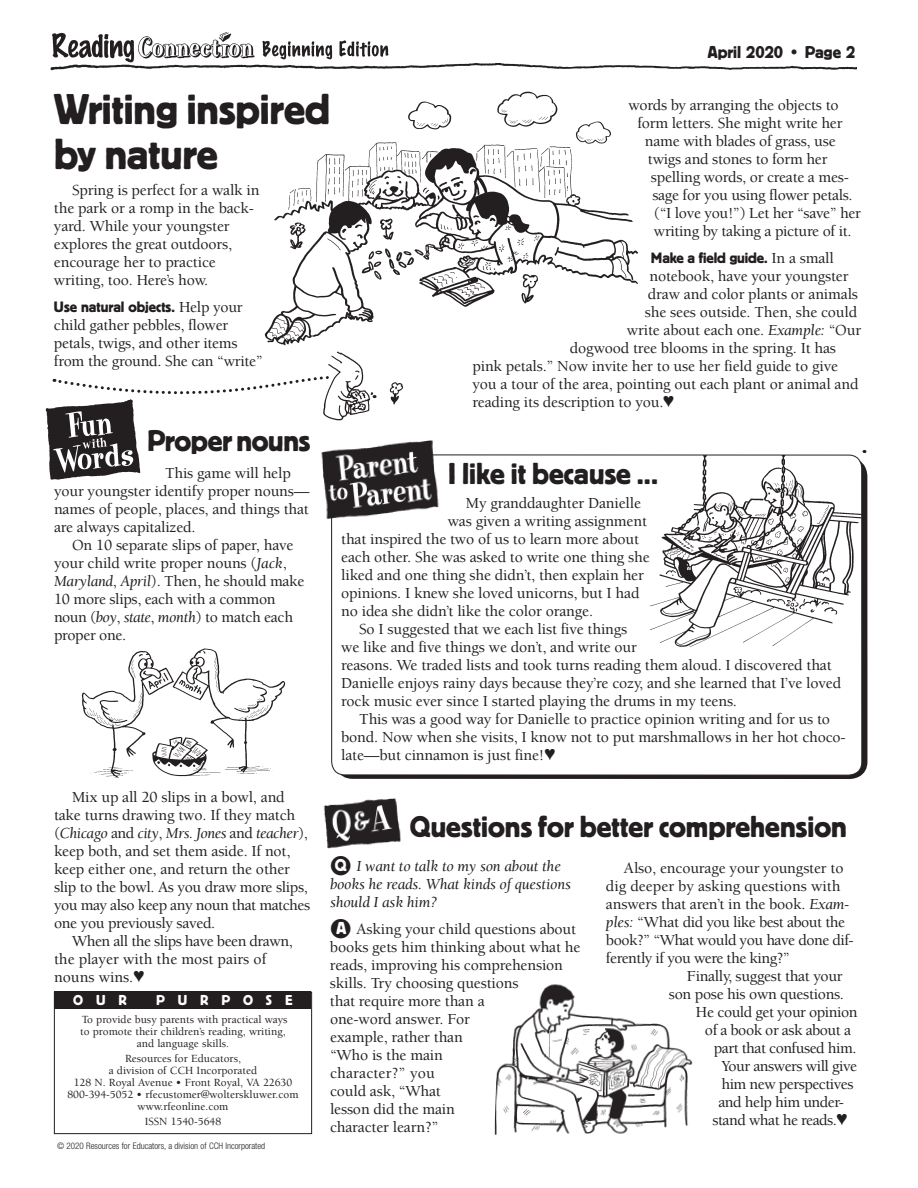
<style>
.page{position:relative;width:918px;height:1188px;background:#fff}
.page>*{position:absolute;margin:0;border:0;box-sizing:border-box;transform-origin:0 0}
.t1{font:45px/45px "Platz";letter-spacing:-.005em;color:#231f20}
.t2{font:31.5px "Platz";color:#231f20}
.t3{font:18px "Platz";color:#231f20}
.t4{font:500 15.75px/18px "Berkeley Std";letter-spacing:-.01em;color:#231f20}
.t5{font:500 15.75px "Berkeley Std";letter-spacing:-.03em;color:#231f20}
.t6{font:italic 15.75px/18px "Berkeley Std";letter-spacing:-.01em;color:#231f20}
.t7{font:italic 15.75px "Berkeley Std";letter-spacing:-.03em;color:#231f20}
.t8{font:15.75px "Platz";letter-spacing:-.01em;color:#231f20}
.t9{font:500 15.75px "Berkeley Std";letter-spacing:.01em;color:#231f20}
.t10{font:15px "Platz";letter-spacing:.86em;color:#fff}
.t11{font:500 11.25px/12px "Berkeley Std";color:#231f20;text-align:center}
.t12{font:300 condensed 9px "Helvetica Neue";color:#231f20}
.s1{font-family:"Platz";font-weight:400}
.s2{font-weight:400;font-style:italic}
.s3{font-family:"Berkeley Std";font-weight:500}
.s4{font-weight:500;font-style:normal}
.s5{font-family:"Platz";font-style:normal;font-size:18px;color:#fff}
.s6{font-family:"Platz";font-weight:400;font-size:18px;color:#fff}
</style>
<div class="page">
<img style="left:50px;top:64px;width:281px;height:7px">
<img style="left:53px;top:33px;width:278px;height:30px">
<svg style="left:331px;top:40px;width:532px;height:739px"></svg>
<img style="left:321px;top:436px;width:122px;height:86px">
<img style="left:45px;top:408px;width:96px;height:72px">
<img style="left:264px;top:135px;width:384px;height:214px">
<img style="left:403px;top:97px;width:52px;height:38px">
<img style="left:81px;top:648px;width:204px;height:130px">
<img style="left:647px;top:455px;width:218px;height:195px">
<img style="left:388px;top:380px;width:16px;height:27px">
<svg style="left:54px;top:347px;width:322px;height:72px"></svg>
<img style="left:322px;top:348px;width:48px;height:75px">
<img style="left:573px;top:118px;width:42px;height:30px">
<img style="left:493px;top:86px;width:70px;height:41px">
<div style="left:54px;top:992px;width:258px;height:142px;border:1px solid #231f20"></div>
<div style="left:55px;top:992px;width:256px;height:17px;background:#231f20"></div>
<img style="left:323px;top:798px;width:78px;height:51px">
<img style="left:494px;top:984px;width:199px;height:151px">
<h1 class="t3" style="left:708px;top:42px;width:149px">April 2020 • Page 2</h1>
<h2 class="t1" style="left:54px;top:86px;width:278px">Writing inspired by nature</h2>
<p class="t4" style="left:54px;top:181px;width:207px;text-indent:18px">Spring is perfect for a walk in the park or a romp in the back&shy;yard. While your youngster explores the great outdoors, encourage her to practice writing, too. Here’s how.</p>
<p class="t4" style="left:54px;top:298px;width:210px"><span class="s1">Use natural objects.</span> Help your child gather pebbles, flower petals, twigs, and other items from the ground. She can “write”</p>
<h2 class="t2" style="left:147px;top:424px;width:165px">Proper nouns</h2>
<p class="t4" style="left:165px;top:465px;width:127px">This game will help</p>
<p class="t4" style="left:54px;top:483px;width:257px">your youngster identify proper nouns—</p>
<p class="t4" style="left:54px;top:501px;width:256px">names of people, places, and things that</p>
<p class="t4" style="left:54px;top:519px;width:143px">are always capitalized.</p>
<p class="t4" style="left:72px;top:537px;width:223px">On 10 separate slips of paper, have</p>
<p class="t4" style="left:54px;top:555px;width:234px">your child write proper nouns (<span class="s2">Jack</span>,</p>
<p class="t4" style="left:54px;top:573px;width:252px"><span class="s2">Maryland</span>, <span class="s2">April</span>). Then, he should make</p>
<p class="t4" style="left:54px;top:591px;width:223px">10 more slips, each with a common</p>
<p class="t4" style="left:54px;top:609px;width:241px">noun (<span class="s2">boy</span>, <span class="s2">state</span>, <span class="s2">month</span>) to match each</p>
<p class="t4" style="left:54px;top:627px;width:74px">proper one.</p>
<p class="t4" style="left:628px;top:96px;width:212px">words by arranging the objects to</p>
<p class="t4" style="left:637px;top:114px;width:207px">form letters. She might write her</p>
<p class="t4" style="left:645px;top:132px;width:192px">name with blades of grass, use</p>
<p class="t4" style="left:648px;top:150px;width:181px">twigs and stones to form her</p>
<p class="t4" style="left:651px;top:168px;width:199px">spelling words, or create a mes-</p>
<p class="t4" style="left:652px;top:186px;width:202px">sage for you using flower petals.</p>
<p class="t4" style="left:654px;top:204px;width:209px">(“I love you!”) Let her “save” her</p>
<p class="t4" style="left:654px;top:222px;width:199px">writing by taking a picture of it.</p>
<p class="t8" style="left:651px;top:249px;width:184px">Make a field guide. <span class="s3">In a small</span></p>
<p class="t4" style="left:649px;top:267px;width:201px">notebook, have your youngster</p>
<p class="t4" style="left:648px;top:285px;width:212px">draw and color plants or animals</p>
<p class="t4" style="left:645px;top:303px;width:214px">she sees outside. Then, she could</p>
<p class="t4" style="left:627px;top:321px;width:236px">write about each one. <span class="s2">Example:</span> “Our</p>
<p class="t4" style="left:570px;top:339px;width:268px">dogwood tree blooms in the spring. It has</p>
<p class="t4" style="left:472px;top:357px;width:367px">pink petals.” Now invite her to use her field guide to give</p>
<p class="t4" style="left:472px;top:375px;width:388px">you a tour of the area, pointing out each plant or animal and reading its description to you.♥</p>
<h2 class="t2" style="left:448px;top:457px;width:212px">I like it because ...</h2>
<p class="t4" style="left:466px;top:495px;width:177px">My granddaughter Danielle</p>
<p class="t4" style="left:448px;top:513px;width:201px">was given a writing assignment</p>
<p class="t4" style="left:341px;top:531px;width:299px">that inspired the two of us to learn more about</p>
<p class="t4" style="left:341px;top:549px;width:310px">each other. She was asked to write one thing she</p>
<p class="t4" style="left:341px;top:567px;width:304px">liked and one thing she didn’t, then explain her</p>
<p class="t4" style="left:341px;top:585px;width:300px">opinions. I knew she loved unicorns, but I had</p>
<p class="t4" style="left:341px;top:603px;width:253px">no idea she didn’t like the color orange.</p>
<p class="t4" style="left:359px;top:621px;width:270px">So I suggested that we each list five things</p>
<p class="t4" style="left:341px;top:639px;width:297px">we like and five things we don’t, and write our</p>
<p class="t4" style="left:341px;top:657px;width:492px">reasons. We traded lists and took turns reading them aloud. I discovered that</p>
<p class="t4" style="left:341px;top:675px;width:501px">Danielle enjoys rainy days because they’re cozy, and she learned that I’ve loved</p>
<p class="t4" style="left:341px;top:693px;width:397px">rock music ever since I started playing the drums in my teens.</p>
<p class="t4" style="left:359px;top:711px;width:472px">This was a good way for Danielle to practice opinion writing and for us to</p>
<p class="t4" style="left:341px;top:729px;width:506px">bond. Now when she visits, I know not to put marshmallows in her hot choco-</p>
<p class="t4" style="left:341px;top:747px;width:216px">late—but cinnamon is just fine!♥</p>
<p class="t4" style="left:72px;top:789px;width:214px">Mix up all 20 slips in a bowl, and</p>
<p class="t4" style="left:54px;top:807px;width:243px">take turns drawing two. If they match</p>
<p class="t7" style="left:54px;top:825px;width:255px"><span class="s4">(</span>Chicago <span class="s4">and</span> city<span class="s4">,</span> Mrs. Jones <span class="s4">and</span> teacher<span class="s4">),</span></p>
<p class="t4" style="left:54px;top:843px;width:238px">keep both, and set them aside. If not,</p>
<p class="t4" style="left:54px;top:861px;width:238px">keep either one, and return the other</p>
<p class="t4" style="left:54px;top:879px;width:255px">slip to the bowl. As you draw more slips,</p>
<p class="t5" style="left:54px;top:897px;width:258px">you may also keep any noun that matches</p>
<p class="t4" style="left:54px;top:915px;width:163px">one you previously saved.</p>
<p class="t5" style="left:72px;top:933px;width:222px">When all the slips have been drawn,</p>
<p class="t4" style="left:54px;top:951px;width:214px">the player with the most pairs of</p>
<p class="t4" style="left:54px;top:969px;width:92px">nouns wins.♥</p>
<p class="t11" style="left:80px;top:1014px;width:209px">To provide busy parents with practical ways to promote their children’s reading, writing, and language skills.</p>
<p class="t11" style="left:67px;top:1053px;width:233px">Resources for Educators,<br>a division of CCH Incorporated<br>128 N. Royal Avenue • Front Royal, VA 22630<br>800-394-5052 • rfecustomer@wolterskluwer.com www.rfeonline.com</p>
<p class="t11" style="left:145px;top:1116px;width:78px">ISSN 1540-5648</p>
<p class="t12" style="left:57px;top:1141px;width:210px">© 2020 Resources for Educators, a division of CCH Incorporated</p>
<h2 class="t10" style="left:73px;top:992px;width:55px">OUR</h2>
<h2 class="t10" style="left:156px;top:992px;width:138px">PURPOSE</h2>
<h2 class="t2" style="left:410px;top:810px;width:439px">Questions for better comprehension</h2>
<p class="t6" style="left:330px;top:857px;width:242px">●<span class="s5">Q</span> I want to talk to my son about the books he reads. What kinds of questions should I ask him?</p>
<p class="t4" style="left:330px;top:920px;width:252px">●<span class="s6">A</span> Asking your child questions about books gets him thinking about what he reads, improving his comprehension</p>
<p class="t4" style="left:330px;top:974px;width:190px">skills. Try choosing questions</p>
<p class="t4" style="left:330px;top:992px;width:156px">that require more than a</p>
<p class="t4" style="left:330px;top:1010px;width:142px">one-word answer. For</p>
<p class="t4" style="left:330px;top:1028px;width:134px">example, rather than</p>
<p class="t4" style="left:330px;top:1046px;width:114px">“Who is the main</p>
<p class="t9" style="left:330px;top:1064px;width:106px">character?” you</p>
<p class="t4" style="left:330px;top:1082px;width:112px">could ask, “What</p>
<p class="t4" style="left:330px;top:1100px;width:126px">lesson did the main</p>
<p class="t4" style="left:330px;top:1118px;width:110px">character learn?”</p>
<p class="t4" style="left:624px;top:859px;width:221px">Also, encourage your youngster to</p>
<p class="t4" style="left:606px;top:877px;width:236px">dig deeper by asking questions with</p>
<p class="t4" style="left:606px;top:895px;width:245px">answers that aren’t in the book. <span class="s2">Exam-</span></p>
<p class="t5" style="left:606px;top:914px;width:241px"><span class="s2">ples:</span> “What did you like best about the</p>
<p class="t5" style="left:606px;top:932px;width:249px">book?” “What would you have done dif-</p>
<p class="t5" style="left:606px;top:950px;width:186px">ferently if you were the king?”</p>
<p class="t4" style="left:687px;top:967px;width:157px">Finally, suggest that your</p>
<p class="t4" style="left:669px;top:985px;width:177px">son pose his own questions.</p>
<p class="t5" style="left:696px;top:1004px;width:163px">He could get your opinion</p>
<p class="t5" style="left:705px;top:1022px;width:148px">of a book or ask about a</p>
<p class="t5" style="left:714px;top:1040px;width:144px">part that confused him.</p>
<p class="t5" style="left:721px;top:1058px;width:137px">Your answers will give</p>
<p class="t5" style="left:721px;top:1076px;width:134px">him new perspectives</p>
<p class="t5" style="left:718px;top:1094px;width:127px">and help him under-</p>
<p class="t5" style="left:712px;top:1112px;width:137px">stand what he reads.♥</p>
</div>
